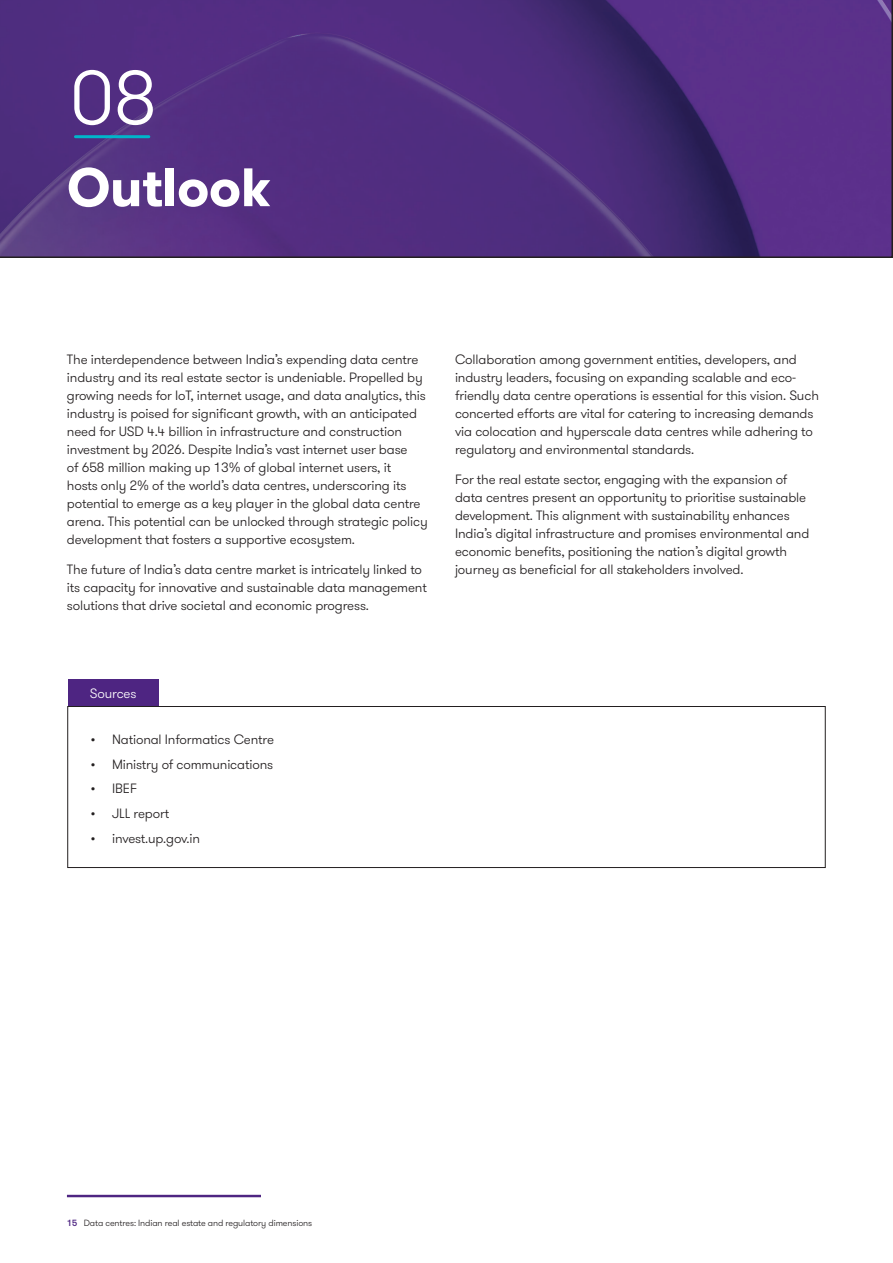
<style>
.page{position:relative;width:893px;height:1263px;background:#fff}
.page>*{position:absolute;margin:0;border:0;box-sizing:border-box;transform-origin:0 0}
._02_Headline_two_Bold_36pt{font:300 76.35px "GT Walsheim Pro";color:#fff}
._02_Headline_two_Bold_36pt-2{font:700 54px "GT Walsheim Pro";letter-spacing:-.01em;color:#fff}
._11_Body_text{font:300 13.5px/18px "GT Walsheim Pro";letter-spacing:-.01em;color:#231f20}
._11_Body_text-2{font:300 13.5px "GT Walsheim Pro";letter-spacing:-.01em;color:#fff}
._11_Body_text-3{font:300 9px "GT Walsheim Pro";letter-spacing:-.01em;color:#231f20}
.s1{font-weight:500;color:#4e2582}
</style>
<div class="page">
<svg style="left:0;top:0;width:893px;height:258px;background:#502e7f"></svg>
<hr style="left:75px;top:135px;width:74px;height:3px;background:#00b6ca">
<hr style="left:67px;top:1195px;width:194px;height:2px;background:#4e2582">
<div style="left:68px;top:706px;width:757px;height:162px;border:1px solid #231f20"></div>
<div style="left:68px;top:679px;width:91px;height:27px;background:#4e2582"></div>
<p class="_02_Headline_two_Bold_36pt" style="left:70px;top:50px;width:89px">08</p>
<p class="_02_Headline_two_Bold_36pt-2" style="left:67px;top:152px;width:205px">Outlook</p>
<p class="_11_Body_text" style="left:67px;top:350px;width:362px">The interdependence between India’s expending data centre industry and its real estate sector is undeniable. Propelled by growing needs for IoT, internet usage, and data analytics, this industry is poised for significant growth, with an anticipated need for USD 4.4 billion in infrastructure and construction investment by 2026. Despite India’s vast internet user base<br>of 658 million making up 13% of global internet users, it<br>hosts only 2% of the world’s data centres, underscoring its potential to emerge as a key player in the global data centre arena. This potential can be unlocked through strategic policy development that fosters a supportive ecosystem.</p>
<p class="_11_Body_text" style="left:67px;top:561px;width:361px">The future of India’s data centre market is intricately linked to its capacity for innovative and sustainable data management solutions that drive societal and economic progress.</p>
<p class="_11_Body_text" style="left:455px;top:350px;width:365px">Collaboration among government entities, developers, and industry leaders, focusing on expanding scalable and eco&shy;friendly data centre operations is essential for this vision. Such concerted efforts are vital for catering to increasing demands via colocation and hyperscale data centres while adhering to regulatory and environmental standards.</p>
<p class="_11_Body_text" style="left:455px;top:471px;width:356px">For the real estate sector, engaging with the expansion of data centres present an opportunity to prioritise sustainable development. This alignment with sustainability enhances India’s digital infrastructure and promises environmental and economic benefits, positioning the nation’s digital growth journey as beneficial for all stakeholders involved.</p>
<p class="_11_Body_text-2" style="left:90px;top:684px;width:48px">Sources</p>
<p class="_11_Body_text" style="left:91px;top:730px;width:185px">• National Informatics Centre</p>
<p class="_11_Body_text" style="left:91px;top:755px;width:184px">• Ministry of communications</p>
<p class="_11_Body_text" style="left:91px;top:780px;width:48px">• IBEF</p>
<p class="_11_Body_text" style="left:91px;top:805px;width:80px">• JLL report</p>
<p class="_11_Body_text" style="left:91px;top:829px;width:111px">• invest.up.gov.in</p>
<p class="_11_Body_text-3" style="left:67px;top:1217px;width:247px"><span class="s1">15</span> Data centres: Indian real estate and regulatory dimensions</p>
</div>
